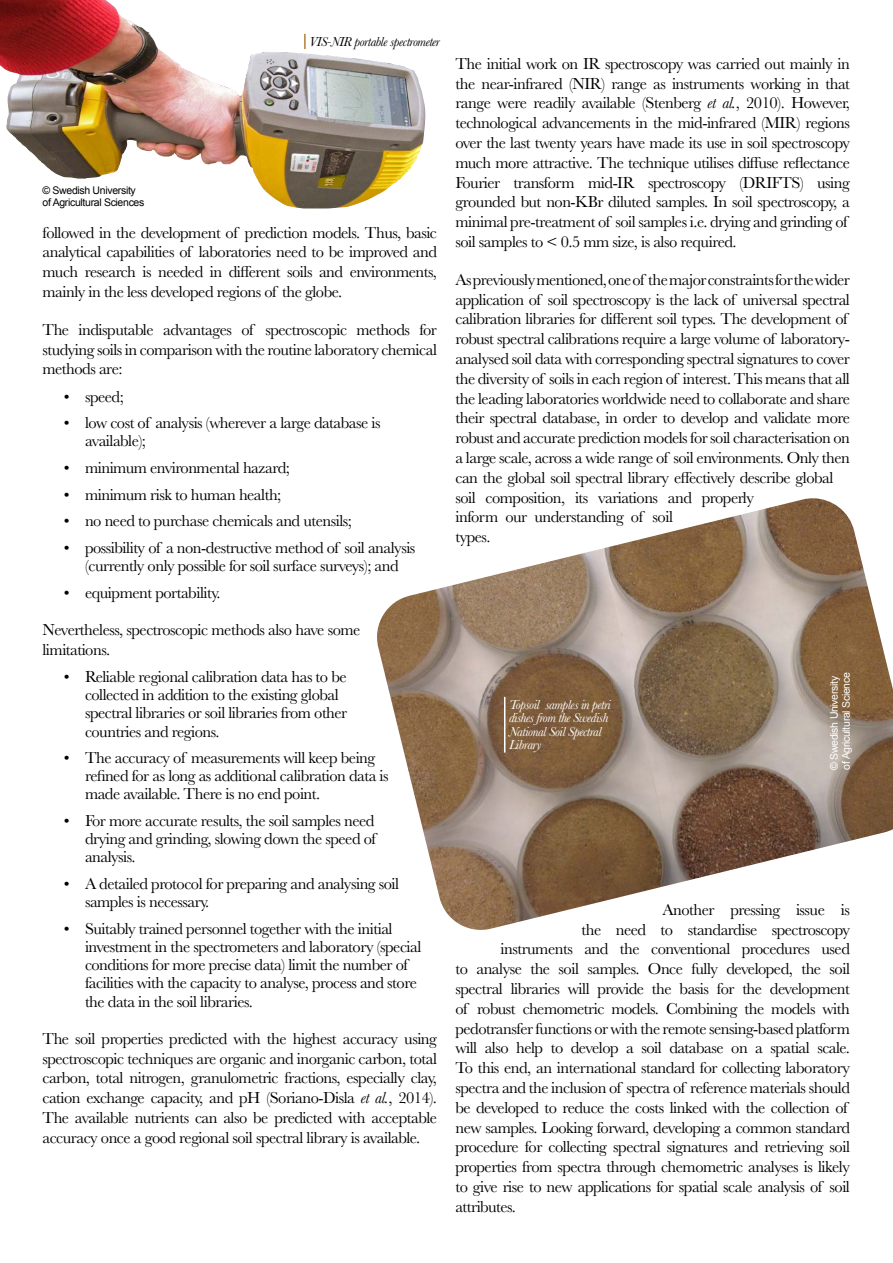
<style>
.page{position:relative;width:893px;height:1263px;background:#fff}
.page>*{position:absolute;margin:0;border:0;box-sizing:border-box;transform-origin:0 0}
.t1{font:16.5px/19.8px "Baskerville";letter-spacing:-.03em;color:#000}
.t2{font:italic 13.5px/13.5px "Baskerville";letter-spacing:-.03em;color:#fff}
.t3{font:italic 13.5px "Baskerville";letter-spacing:-.03em;color:#000}
.t4{font:10.5px/12px "Arial";letter-spacing:-.03em;color:#000}
.t5{font:10.5px/12px "Arial";letter-spacing:-.03em;color:#fff}
.s1{font-style:italic}
</style>
<div class="page">
<img style="left:0;top:0;width:418px;height:209px">
<svg style="left:304px;top:34px;width:2px;height:15px"></svg>
<img style="left:377px;top:498px;width:516px;height:432px">
<hr style="left:504px;top:697px;width:1px;height:56px;background:#fff">
<p class="t4" style="left:43px;top:185px;width:103px">© Swedish University of Agricultural Sciences</p>
<p class="t3" style="left:309px;top:32px;width:132px">VIS-NIR portable spectrometer</p>
<p class="t1" style="left:43px;top:223px;width:396px;text-align:justify">followed in the development of prediction models. Thus, basic analytical capabilities of laboratories need to be improved and much research is needed in different soils and environments, mainly in the less developed regions of the globe.</p>
<p class="t1" style="left:43px;top:320px;width:396px;text-align:justify">The indisputable advantages of spectroscopic methods for studying soils in comparison with the routine laboratory chemical methods are:</p>
<p class="t1" style="left:64px;top:387px;width:62px">• speed;</p>
<p class="t1" style="left:85px;top:414px;width:297px;line-height:18.1px;text-indent:-21px">• low cost of analysis (wherever a large database is available);</p>
<p class="t1" style="left:64px;top:458px;width:228px">• minimum environmental hazard;</p>
<p class="t1" style="left:64px;top:485px;width:219px">• minimum risk to human health;</p>
<p class="t1" style="left:64px;top:511px;width:290px">• no need to purchase chemicals and utensils;</p>
<p class="t1" style="left:64px;top:539px;width:353px;line-height:18.1px;text-align:center">• possibility of a non-destructive method of soil analysis (currently only possible for soil surface surveys); and</p>
<p class="t1" style="left:64px;top:583px;width:158px">• equipment portability.</p>
<p class="t1" style="left:43px;top:620px;width:319px">Nevertheless, spectroscopic methods also have some limitations.</p>
<p class="t1" style="left:85px;top:668px;width:264px;line-height:18.1px;text-indent:-21px">• Reliable regional calibration data has to be collected in addition to the existing global spectral libraries or soil libraries from other countries and regions.</p>
<p class="t1" style="left:85px;top:749px;width:305px;line-height:18.1px;text-indent:-21px">• The accuracy of measurements will keep being refined for as long as additional calibration data is made available. There is no end point.</p>
<p class="t1" style="left:85px;top:812px;width:292px;line-height:18.1px;text-align:justify;text-indent:-21px">• For more accurate results, the soil samples need drying and grinding, slowing down the speed of analysis.</p>
<p class="t1" style="left:85px;top:875px;width:316px;line-height:18.1px;text-indent:-21px">• A detailed protocol for preparing and analysing soil samples is necessary.</p>
<p class="t1" style="left:85px;top:920px;width:338px;line-height:18.1px;text-indent:-21px">• Suitably trained personnel together with the initial investment in the spectrometers and laboratory (special conditions for more precise data) limit the number of facilities with the capacity to analyse, process and store the data in the soil libraries.</p>
<p class="t1" style="left:42px;top:1029px;width:396px;text-align:justify">The soil properties predicted with the highest accuracy using spectroscopic techniques are organic and inorganic carbon, total carbon, total nitrogen, granulometric fractions, especially clay, cation exchange capacity, and pH (Soriano-Disla <span class="s1">et al.</span>, 2014).<br>The available nutrients can also be predicted with acceptable accuracy once a good regional soil spectral library is available.</p>
<p class="t1" style="left:455px;top:54px;width:396px">The initial work on IR spectroscopy was carried out mainly in the near-infrared (NIR) range as instruments working in that range were readily available (Stenberg <span class="s1">et al.</span>, 2010). However, technological advancements in the mid-infrared (MIR) regions over the last twenty years have made its use in soil spectroscopy much more attractive. The technique utilises diffuse reflectance Fourier transform mid-IR spectroscopy (DRIFTS) using grounded but non-KBr diluted samples. In soil spectroscopy, a minimal pre-treatment of soil samples i.e. drying and grinding of soil samples to &lt; 0.5 mm size, is also required.</p>
<p class="t1" style="left:455px;top:270px;width:396px">As previously mentioned, one of the major constraints for the wider application of soil spectroscopy is the lack of universal spectral calibration libraries for different soil types. The development of robust spectral calibrations require a large volume of laboratory&shy;analysed soil data with corresponding spectral signatures to cover the diversity of soils in each region of interest. This means that all the leading laboratories worldwide need to collaborate and share their spectral database, in order to develop and validate more robust and accurate prediction models for soil characterisation on a large scale, across a wide range of soil environments. Only then can the global soil spectral library effectively describe global soil composition, its variations and properly<br>inform our understanding of soil<br>types.</p>
<p class="t2" style="left:509px;top:698px;width:103px">Topsoil samples in petri dishes from the Swedish<br>National Soil Spectral<br>Library</p>
<p class="t5" style="left:828px;top:769px;width:98px;rotate:-90deg">© Swedish University of Agricultural Science</p>
<p class="t1" style="left:662px;top:900px;width:189px">Another pressing issue is</p>
<p class="t1" style="left:581px;top:920px;width:270px">the need to standardise spectroscopy</p>
<p class="t1" style="left:500px;top:939px;width:351px">instruments and the conventional procedures used</p>
<p class="t1" style="left:455px;top:959px;width:396px">to analyse the soil samples. Once fully developed, the soil</p>
<p class="t1" style="left:455px;top:979px;width:396px">spectral libraries will provide the basis for the development</p>
<p class="t1" style="left:455px;top:999px;width:396px">of robust chemometric models. Combining the models with</p>
<p class="t1" style="left:455px;top:1019px;width:396px">pedotransfer functions or with the remote sensing-based platform</p>
<p class="t1" style="left:455px;top:1038px;width:396px">will also help to develop a soil database on a spatial scale.</p>
<p class="t1" style="left:455px;top:1058px;width:396px">To this end, an international standard for collecting laboratory</p>
<p class="t1" style="left:455px;top:1078px;width:396px">spectra and the inclusion of spectra of reference materials should</p>
<p class="t1" style="left:455px;top:1098px;width:394px">be developed to reduce the costs linked with the collection of</p>
<p class="t1" style="left:455px;top:1118px;width:396px">new samples. Looking forward, developing a common standard</p>
<p class="t1" style="left:455px;top:1137px;width:396px">procedure for collecting spectral signatures and retrieving soil</p>
<p class="t1" style="left:455px;top:1157px;width:396px">properties from spectra through chemometric analyses is likely</p>
<p class="t1" style="left:455px;top:1177px;width:396px">to give rise to new applications for spatial scale analysis of soil</p>
<p class="t1" style="left:455px;top:1197px;width:62px">attributes.</p>
</div>
